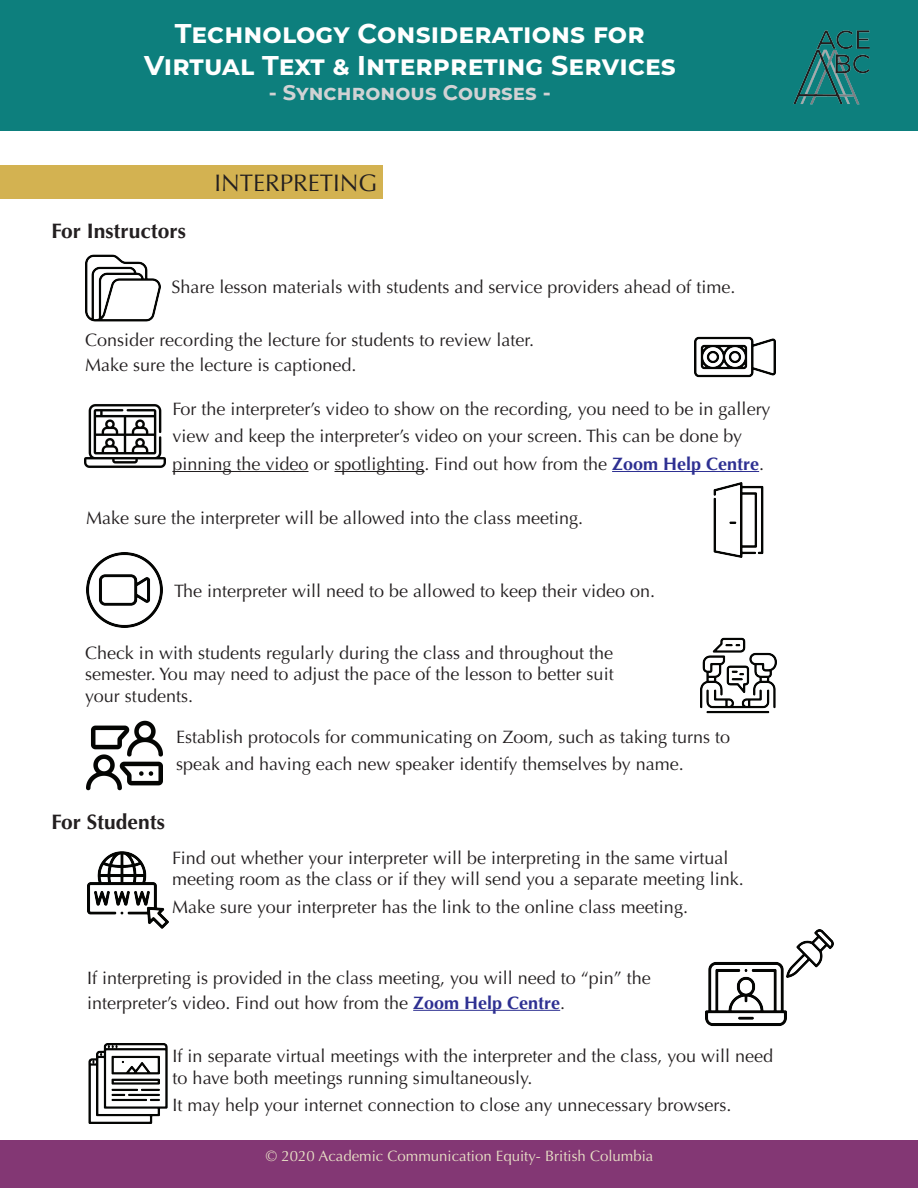
<style>
.page{position:relative;width:918px;height:1188px;background:#fff}
.page>*{position:absolute;margin:0;border:0;box-sizing:border-box;transform-origin:0 0}
.t1{font:700 27px/32.4px "Montserrat";letter-spacing:.005em;color:#fff;text-align:center}
.t2{font:24px "Optima";color:#231f20}
.t3{font:700 21px "Optima";color:#231f20}
.t4{font:700 21px "Montserrat";letter-spacing:.005em;color:#d1d2d4}
.t5{font:18px/21.6px "Optima";color:#231f20}
.t6{font:15px "Optima";color:#e8e0c6}
.s1{font-weight:700;color:#2e3092}
</style>
<div class="page">
<div style="left:0;top:1140px;width:918px;height:48px;background:#833774"></div>
<div style="left:0;top:165px;width:383px;height:34px;background:#d3b251"></div>
<img style="left:713px;top:482px;width:51px;height:76px">
<img style="left:87px;top:552px;width:75px;height:76px">
<img style="left:87px;top:851px;width:81px;height:78px">
<hr style="left:413px;top:1010px;width:147px;height:1px;background:#2e3092">
<img style="left:705px;top:962px;width:81px;height:64px">
<img style="left:786px;top:930px;width:48px;height:47px">
<img style="left:88px;top:1043px;width:80px;height:81px">
<img style="left:85px;top:254px;width:76px;height:68px">
<img style="left:695px;top:336px;width:81px;height:42px">
<img style="left:87px;top:720px;width:75px;height:71px">
<hr style="left:172px;top:471px;width:136px;height:1px;background:#231f20">
<hr style="left:335px;top:471px;width:90px;height:1px;background:#231f20">
<hr style="left:612px;top:471px;width:147px;height:1px;background:#2e3092">
<img style="left:84px;top:404px;width:81px;height:64px">
<img style="left:701px;top:638px;width:75px;height:75px">
<div style="left:0;top:0;width:918px;height:131px;background:#0d7f7d"></div>
<img style="left:793px;top:30px;width:77px;height:75px">
<h1 class="t1" style="left:144px;top:15px;width:533px">TECHNOLOGY CONSIDERATIONS FOR<br>VIRTUAL TEXT &amp; INTERPRETING SERVICES</h1>
<p class="t4" style="left:269px;top:78px;width:284px">- SYNCHRONOUS COURSES -</p>
<p class="t3" style="left:51px;top:218px;width:136px">For Instructors</p>
<h2 class="t2" style="left:215px;top:169px;width:164px">INTERPRETING</h2>
<p class="t5" style="left:171px;top:276px;width:565px">Share lesson materials with students and service providers ahead of time.</p>
<p class="t5" style="left:85px;top:328px;width:450px;line-height:24.6px">Consider recording the lecture for students to review later.<br>Make sure the lecture is captioned.</p>
<p class="t5" style="left:172px;top:395px;width:600px;line-height:27.6px">For the interpreter’s video to show on the recording, you need to be in gallery view and keep the interpreter’s video on your screen. This can be done by pinning the video or spotlighting. Find out how from the <span class="s1">Zoom Help Centre</span>.</p>
<p class="t5" style="left:86px;top:507px;width:498px">Make sure the interpreter will be allowed into the class meeting.</p>
<p class="t5" style="left:174px;top:580px;width:483px">The interpreter will need to be allowed to keep their video on.</p>
<p class="t5" style="left:85px;top:642px;width:530px;text-align:justify">Check in with students regularly during the class and throughout the semester. You may need to adjust the pace of the lesson to better suit your students.</p>
<p class="t5" style="left:176px;top:723px;width:555px;line-height:27.6px">Establish protocols for communicating on Zoom, such as taking turns to speak and having each new speaker identify themselves by name.</p>
<p class="t3" style="left:51px;top:810px;width:115px">For Students</p>
<p class="t5" style="left:172px;top:847px;width:573px">Find out whether your interpreter will be interpreting in the same virtual meeting room as the class or if they will send you a separate meeting link.</p>
<p class="t5" style="left:172px;top:896px;width:517px">Make sure your interpreter has the link to the online class meeting.</p>
<p class="t5" style="left:87px;top:966px;width:565px;line-height:24.6px">If interpreting is provided in the class meeting, you will need to “pin” the interpreter’s video. Find out how from the <span class="s1">Zoom Help Centre</span>.</p>
<p class="t5" style="left:173px;top:1046px;width:602px">If in separate virtual meetings with the interpreter and the class, you will need to have both meetings running simultaneously.</p>
<p class="t5" style="left:173px;top:1095px;width:560px">It may help your internet connection to close any unnecessary browsers.</p>
<p class="t6" style="left:266px;top:1148px;width:389px">© 2020 Academic Communication Equity- British Columbia</p>
</div>
